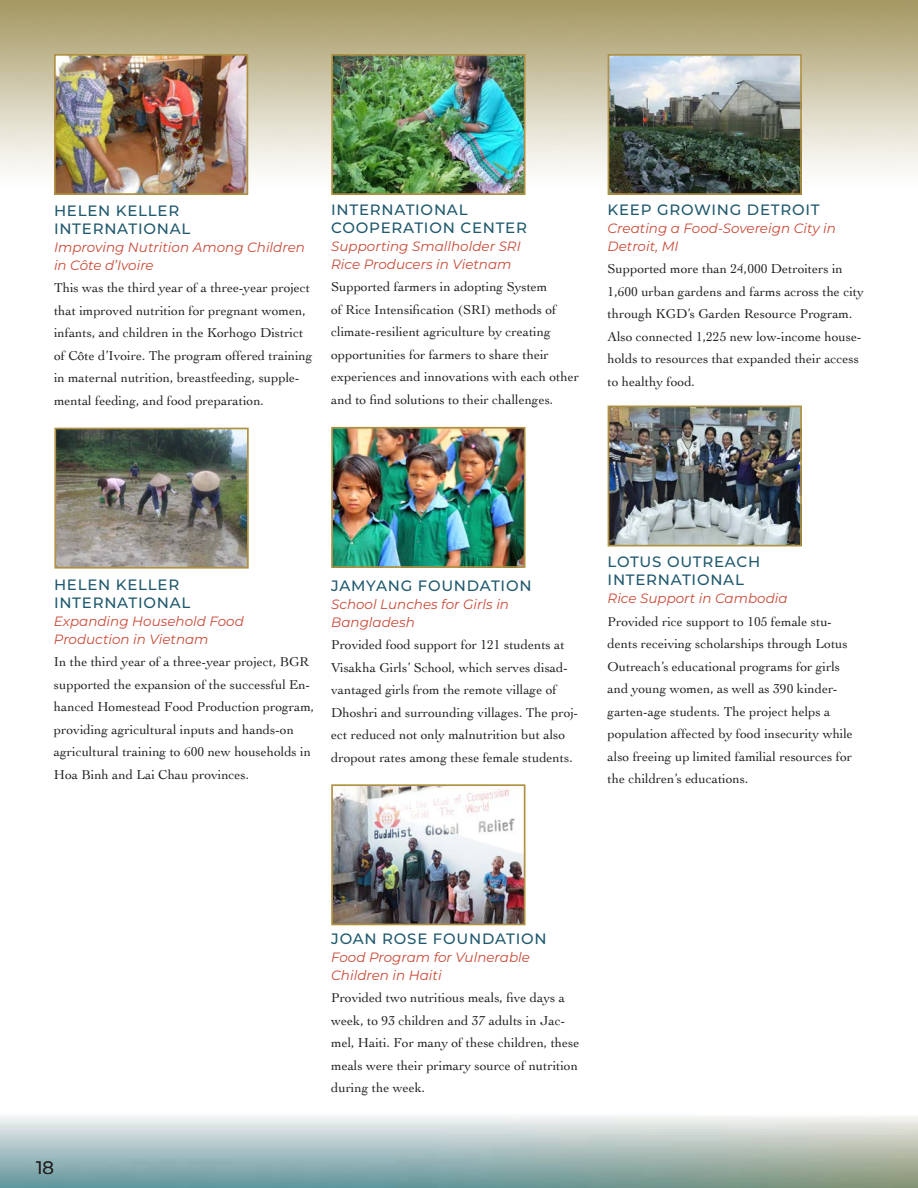
<style>
.page{position:relative;width:918px;height:1188px;background:#fff}
.page>*{position:absolute;margin:0;border:0;box-sizing:border-box;transform-origin:0 0}
.t1{font:18px "Montserrat";color:#231f20}
.t2{font:500 15px/18px "Montserrat";letter-spacing:.05em;color:#20596e}
.t3{font:13.5px/22.5px "Cochin";color:#231f20}
.t4{font:italic 13.5px/18px "Montserrat";color:#c94a37}
</style>
<div class="page">
<img style="left:0;top:0;width:918px;height:438px">
<img style="left:0;top:1116px;width:918px;height:72px">
<img style="left:334px;top:57px;width:188px;height:135px">
<div style="left:331px;top:54px;width:194px;height:141px;border:2px solid #b09041"></div>
<img style="left:57px;top:431px;width:189px;height:135px">
<div style="left:54px;top:428px;width:195px;height:141px;border:2px solid #b09041"></div>
<img style="left:57px;top:57px;width:188px;height:135px">
<div style="left:54px;top:54px;width:194px;height:141px;border:2px solid #b09041"></div>
<img style="left:334px;top:430px;width:188px;height:135px">
<div style="left:331px;top:427px;width:194px;height:141px;border:2px solid #b09041"></div>
<img style="left:334px;top:787px;width:188px;height:135px">
<div style="left:331px;top:784px;width:194px;height:141px;border:2px solid #b09041"></div>
<img style="left:611px;top:57px;width:188px;height:135px">
<div style="left:608px;top:54px;width:194px;height:141px;border:2px solid #b09041"></div>
<img style="left:611px;top:409px;width:188px;height:134px">
<div style="left:608px;top:406px;width:194px;height:140px;border:2px solid #b09041"></div>
<p class="t2" style="left:54px;top:201px;width:138px">HELEN KELLER<br>INTERNATIONAL</p>
<p class="t4" style="left:54px;top:238px;width:252px">Improving Nutrition Among Children in Côte d’Ivoire</p>
<p class="t3" style="left:54px;top:276px;width:260px">This was the third year of a three-year project that improved nutrition for pregnant women, infants, and children in the Korhogo District of Côte d’Ivoire. The program offered training in maternal nutrition, breastfeeding, supple&shy;mental feeding, and food preparation.</p>
<p class="t2" style="left:331px;top:200px;width:197px">INTERNATIONAL<br>COOPERATION CENTER</p>
<p class="t4" style="left:331px;top:236px;width:191px">Supporting Smallholder SRI<br>Rice Producers in Vietnam</p>
<p class="t3" style="left:331px;top:275px;width:249px">Supported farmers in adopting System<br>of Rice Intensification (SRI) methods of climate-resilient agriculture by creating opportunities for farmers to share their experiences and innovations with each other and to find solutions to their challenges.</p>
<p class="t2" style="left:608px;top:200px;width:214px">KEEP GROWING DETROIT</p>
<p class="t4" style="left:608px;top:218px;width:230px">Creating a Food-Sovereign City in<br>Detroit, MI</p>
<p class="t3" style="left:608px;top:257px;width:258px">Supported more than 24,000 Detroiters in 1,600 urban gardens and farms across the city through KGD’s Garden Resource Program.<br>Also connected 1,225 new low-income house&shy;holds to resources that expanded their access to healthy food.</p>
<p class="t2" style="left:54px;top:575px;width:138px">HELEN KELLER<br>INTERNATIONAL</p>
<p class="t4" style="left:54px;top:612px;width:191px">Expanding Household Food<br>Production in Vietnam</p>
<p class="t3" style="left:54px;top:650px;width:262px">In the third year of a three-year project, BGR supported the expansion of the successful En&shy;hanced Homestead Food Production program, providing agricultural inputs and hands-on agricultural training to 600 new households in Hoa Binh and Lai Chau provinces.</p>
<p class="t2" style="left:331px;top:576px;width:202px">JAMYANG FOUNDATION</p>
<p class="t4" style="left:331px;top:594px;width:179px">School Lunches for Girls in<br>Bangladesh</p>
<p class="t3" style="left:331px;top:633px;width:249px">Provided food support for 121 students at Visakha Girls’ School, which serves disad&shy;vantaged girls from the remote village of Dhoshri and surrounding villages. The proj&shy;ect reduced not only malnutrition but also dropout rates among these female students.</p>
<p class="t2" style="left:608px;top:552px;width:154px">LOTUS OUTREACH<br>INTERNATIONAL</p>
<p class="t4" style="left:608px;top:589px;width:182px">Rice Support in Cambodia</p>
<p class="t3" style="left:608px;top:609px;width:247px">Provided rice support to 105 female stu&shy;dents receiving scholarships through Lotus Outreach’s educational programs for girls and young women, as well as 390 kinder&shy;garten-age students. The project helps a population affected by food insecurity while also freeing up limited familial resources for the children’s educations.</p>
<h1 class="t1" style="left:36px;top:1155px;width:19px">18</h1>
<p class="t2" style="left:331px;top:929px;width:217px">JOAN ROSE FOUNDATION</p>
<p class="t4" style="left:331px;top:948px;width:200px">Food Program for Vulnerable<br>Children in Haiti</p>
<p class="t3" style="left:331px;top:986px;width:250px">Provided two nutritious meals, five days a week, to 93 children and 37 adults in Jac&shy;mel, Haiti. For many of these children, these meals were their primary source of nutrition during the week.</p>
</div>
